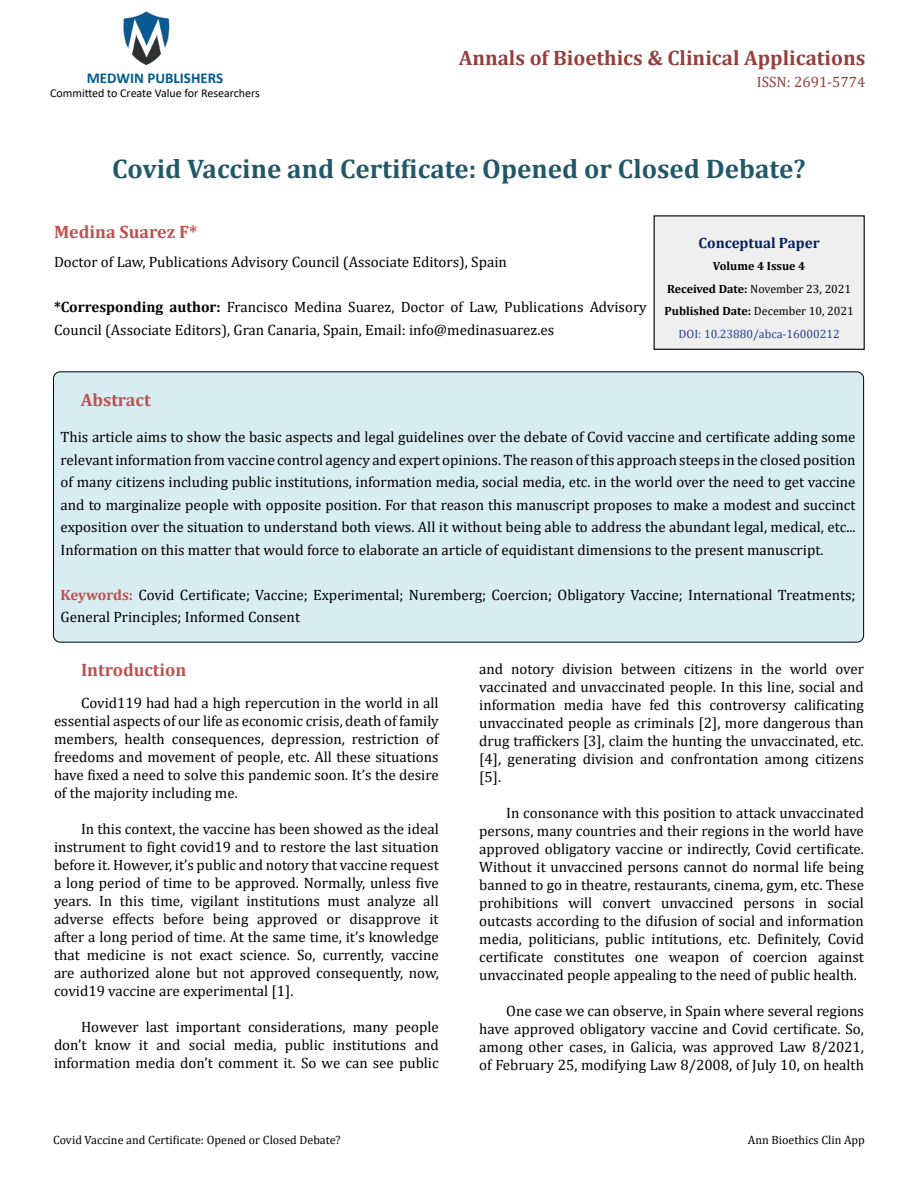
<style>
.page{position:relative;width:918px;height:1188px;background:#fff}
.page>*{position:absolute;margin:0;border:0;box-sizing:border-box;transform-origin:0 0}
.t1{font:700 27px "Cambria";color:#215868}
.t2{font:700 21px "Cambria";color:#953f3c}
.t3{font:700 18px "Cambria";color:#c0504d}
.t4{font:15px/18px "Cambria";color:#000;text-align:justify}
.t5{font:700 15px "Calibri";color:#005991}
.t6{font:700 15px "Cambria";color:#002060}
.t7{font:15px "Cambria";color:#953f3c}
.t8{font:700 12px/22.5px "Cambria";color:#000;text-align:center}
.t9{font:12px "Cambria";color:#000}
.t10{font:12px "Calibri";color:#000}
.s1{font-weight:700}
.s2{font-weight:400}
.s3{font-weight:400;color:#25408f}
.s4{font-weight:700;color:#c0504d}
</style>
<div class="page">
<img style="left:123px;top:11px;width:47px;height:55px">
<div style="left:654px;top:216px;width:210px;height:133px;background:#efefef"></div>
<div style="left:654px;top:215px;width:211px;height:135px;border:1px solid #000"></div>
<div style="left:53px;top:372px;width:811px;height:270px;background:#d8edf2;border-radius:7px"></div>
<h2 class="t2" style="left:459px;top:43px;width:408px">Annals of Bioethics &amp; Clinical Applications</h2>
<p class="t5" style="left:87px;top:67px;width:138px">MEDWIN PUBLISHERS</p>
<p class="t7" style="left:757px;top:74px;width:110px">ISSN: 2691-5774</p>
<p class="t10" style="left:50px;top:85px;width:211px">Committed to Create Value for Researchers</p>
<h1 class="t1" style="left:112px;top:150px;width:695px">Covid Vaccine and Certificate: Opened or Closed Debate?</h1>
<p class="t3" style="left:54px;top:219px;width:145px">Medina Suarez F*</p>
<p class="t4" style="left:54px;top:253px;width:454px">Doctor of Law, Publications Advisory Council (Associate Editors), Spain</p>
<p class="t4" style="left:54px;top:296px;width:594px;line-height:22.5px"><span class="s1">*Corresponding author:</span> Francisco Medina Suarez, Doctor of Law, Publications Advisory<br>Council (Associate Editors), Gran Canaria, Spain, Email: info@medinasuarez.es</p>
<p class="t6" style="left:699px;top:232px;width:123px">Conceptual Paper</p>
<p class="t8" style="left:665px;top:254px;width:191px">Volume 4 Issue 4<br>Received Date: <span class="s2">November 23, 2021<br></span>Published Date: <span class="s2">December 10, 2021<br></span><span class="s3">DOI: 10.23880/abca-16000212</span></p>
<p class="t3" style="left:81px;top:388px;width:71px">Abstract</p>
<p class="t4" style="left:61px;top:426px;width:797px;line-height:22.5px">This article aims to show the basic aspects and legal guidelines over the debate of Covid vaccine and certificate adding some relevant information from vaccine control agency and expert opinions. The reason of this approach steeps in the closed position of many citizens including public institutions, information media, social media, etc. in the world over the need to get vaccine and to marginalize people with opposite position. For that reason this manuscript proposes to make a modest and succinct exposition over the situation to understand both views. All it without being able to address the abundant legal, medical, etc...<br>Information on this matter that would force to elaborate an article of equidistant dimensions to the present manuscript.</p>
<p class="t4" style="left:61px;top:583px;width:796px;line-height:22.5px"><span class="s4">Keywords:</span> Covid Certificate; Vaccine; Experimental; Nuremberg; Coercion; Obligatory Vaccine; International Treatments;<br>General Principles; Informed Consent</p>
<p class="t3" style="left:81px;top:657px;width:107px">Introduction</p>
<p class="t4" style="left:54px;top:693px;width:386px;text-indent:27px">Covid119 had had a high repercution in the world in all essential aspects of our life as economic crisis, death of family members, health consequences, depression, restriction of freedoms and movement of people, etc. All these situations have fixed a need to solve this pandemic soon. It’s the desire of the majority including me.</p>
<p class="t4" style="left:54px;top:819px;width:386px;text-indent:27px">In this context, the vaccine has been showed as the ideal instrument to fight covid19 and to restore the last situation before it. However, it’s public and notory that vaccine request a long period of time to be approved. Normally, unless five years. In this time, vigilant institutions must analyze all adverse effects before being approved or disapprove it after a long period of time. At the same time, it’s knowledge that medicine is not exact science. So, currently, vaccine are authorized alone but not approved consequently, now, covid19 vaccine are experimental [1].</p>
<p class="t4" style="left:54px;top:1017px;width:386px;text-indent:27px">However last important considerations, many people don’t know it and social media, public institutions and information media don’t comment it. So we can see public</p>
<p class="t4" style="left:479px;top:660px;width:386px">and notory division between citizens in the world over vaccinated and unvaccinated people. In this line, social and information media have fed this controversy calificating unvaccinated people as criminals [2], more dangerous than drug traffickers [3], claim the hunting the unvaccinated, etc. [4], generating division and confrontation among citizens [5].</p>
<p class="t4" style="left:479px;top:804px;width:386px;text-indent:27px">In consonance with this position to attack unvaccinated persons, many countries and their regions in the world have approved obligatory vaccine or indirectly, Covid certificate.<br>Without it unvaccined persons cannot do normal life being banned to go in theatre, restaurants, cinema, gym, etc. These prohibitions will convert unvaccined persons in social outcasts according to the difusion of social and information media, politicians, public intitutions, etc. Definitely, Covid certificate constitutes one weapon of coercion against unvaccinated people appealing to the need of public health.</p>
<p class="t4" style="left:479px;top:1002px;width:386px;text-indent:27px">One case we can observe, in Spain where several regions have approved obligatory vaccine and Covid certificate. So, among other cases, in Galicia, was approved Law 8/2021, of February 25, modifying Law 8/2008, of July 10, on health</p>
<p class="t9" style="left:53px;top:1133px;width:289px">Covid Vaccine and Certificate: Opened or Closed Debate?</p>
<p class="t9" style="left:748px;top:1133px;width:119px">Ann Bioethics Clin App</p>
</div>
